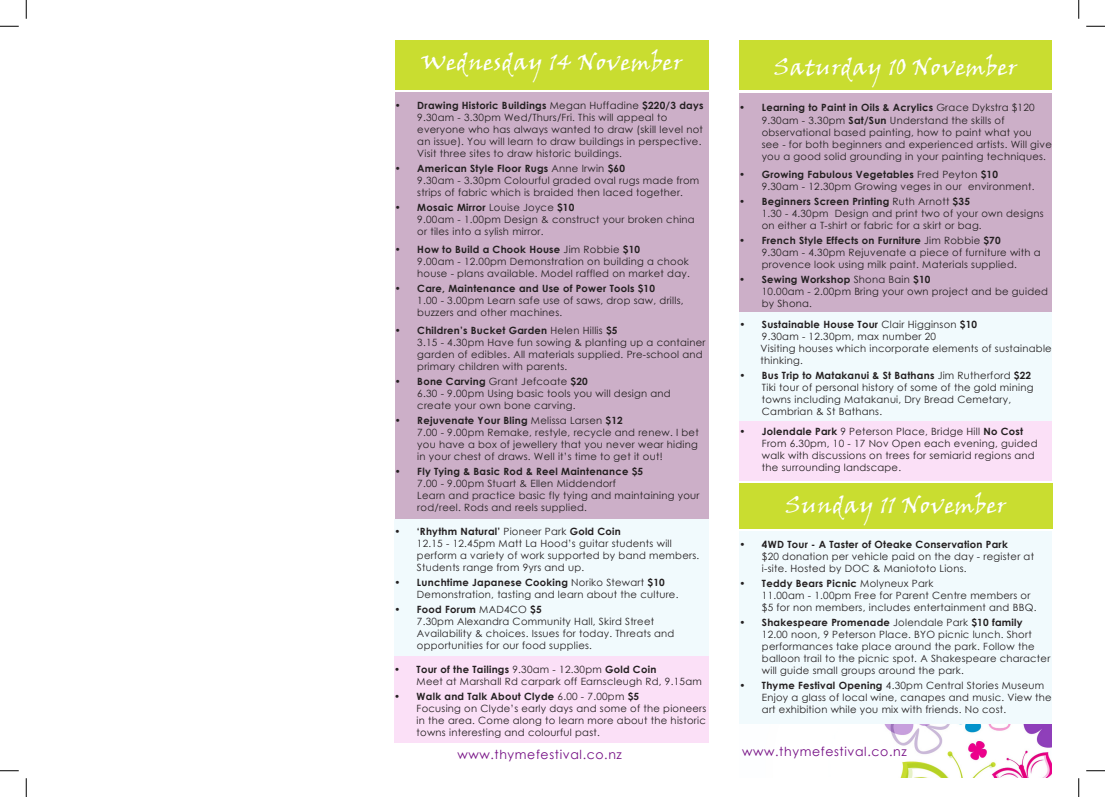
<style>
.page{position:relative;width:1105px;height:797px;background:#fff}
.page>*{position:absolute;margin:0;border:0;box-sizing:border-box;transform-origin:0 0}
.t1{font:22.5px "Viner Hand ITC";letter-spacing:.025em;color:#fff}
.t2{font:12.5px "Century Gothic";letter-spacing:.05em;color:#750e84}
.t3{font:10px/12px "Century Gothic";letter-spacing:.025em;color:#231f20}
.s1{font-weight:700}
</style>
<div class="page">
<img style="left:884px;top:724px;width:167px;height:53px">
<div style="left:739px;top:93px;width:313px;height:218px;background:#ccafc8"></div>
<div style="left:739px;top:483px;width:313px;height:45px;background:#c9dd30"></div>
<div style="left:739px;top:421px;width:313px;height:59px;background:#fbe0f7"></div>
<div style="left:739px;top:312px;width:313px;height:108px;background:#f1fafd"></div>
<div style="left:394px;top:656px;width:315px;height:87px;background:#fbe0f7"></div>
<div style="left:395px;top:92px;width:313px;height:427px;background:#ccafc8"></div>
<div style="left:394px;top:519px;width:315px;height:137px;background:#f1fafd"></div>
<div style="left:739px;top:532px;width:313px;height:192px;background:#f1fafd"></div>
<div style="left:739px;top:40px;width:313px;height:50px;background:#c9dd30"></div>
<div style="left:395px;top:40px;width:313px;height:50px;background:#c9dd30"></div>
<svg style="left:0;top:25px;width:19px;height:2px"></svg>
<svg style="left:1086px;top:25px;width:19px;height:2px"></svg>
<svg style="left:0;top:770px;width:19px;height:1px"></svg>
<svg style="left:1086px;top:770px;width:19px;height:1px"></svg>
<svg style="left:25px;top:0;width:2px;height:19px"></svg>
<svg style="left:25px;top:778px;width:2px;height:19px"></svg>
<svg style="left:1078px;top:0;width:1px;height:19px"></svg>
<svg style="left:1078px;top:778px;width:1px;height:19px"></svg>
<p class="t1" style="left:421px;top:48px;width:263px">Wednesday 14 November</p>
<p class="t1" style="left:774px;top:53px;width:244px">Saturday 10 November</p>
<p class="t3" style="left:417px;top:99px;width:288px;text-indent:-22px"><span class="s1">• Drawing Historic Buildings</span> Megan Huffadine <span class="s1">$220/3 days </span>9.30am - 3.30pm Wed/Thurs/Fri. This will appeal to everyone who has always wanted to draw (skill level not an issue). You will learn to draw buildings in perspective.<br>Visit three sites to draw historic buildings.</p>
<p class="t3" style="left:417px;top:162px;width:284px;text-indent:-22px"><span class="s1">• American Style Floor Rugs</span> Anne Irwin <span class="s1">$60<br></span>9.30am - 3.30pm Colourful graded oval rugs made from strips of fabric which is braided then laced together.</p>
<p class="t3" style="left:417px;top:201px;width:279px;text-indent:-22px"><span class="s1">• Mosaic Mirror</span> Louise Joyce <span class="s1">$10<br></span>9.00am - 1.00pm Design &amp; construct your broken china or tiles into a sylish mirror.</p>
<p class="t3" style="left:417px;top:243px;width:274px;text-indent:-22px"><span class="s1">• How to Build a Chook House</span> Jim Robbie <span class="s1">$10<br></span>9.00am - 12.00pm Demonstration on building a chook house - plans available. Model raffled on market day.</p>
<p class="t3" style="left:417px;top:282px;width:268px;text-indent:-22px"><span class="s1">• Care, Maintenance and Use of Power Tools $10<br></span>1.00 - 3.00pm Learn safe use of saws, drop saw, drills, buzzers and other machines.</p>
<p class="t3" style="left:417px;top:324px;width:290px;text-indent:-22px"><span class="s1">• Children’s Bucket Garden</span> Helen Hillis <span class="s1">$5<br></span>3.15 - 4.30pm Have fun sowing &amp; planting up a container garden of edibles. All materials supplied. Pre-school and primary children with parents.</p>
<p class="t3" style="left:417px;top:375px;width:255px;text-indent:-22px"><span class="s1">• Bone Carving</span> Grant Jefcoate <span class="s1">$20<br></span>6.30 - 9.00pm Using basic tools you will design and create your own bone carving.</p>
<p class="t3" style="left:417px;top:414px;width:283px;text-indent:-22px"><span class="s1">• Rejuvenate Your Bling</span> Melissa Larsen <span class="s1">$12<br></span>7.00 - 9.00pm Remake, restyle, recycle and renew. I bet you have a box of jewellery that you never wear hiding in your chest of draws. Well it’s time to get it out!</p>
<p class="t3" style="left:417px;top:465px;width:284px;text-indent:-22px"><span class="s1">• Fly Tying &amp; Basic Rod &amp; Reel Maintenance $5<br></span>7.00 - 9.00pm Stuart &amp; Ellen Middendorf<br>Learn and practice basic fly tying and maintaining your rod/reel. Rods and reels supplied.</p>
<p class="t3" style="left:417px;top:525px;width:284px;text-indent:-22px"><span class="s1">• ‘Rhythm Natural’</span> Pioneer Park <span class="s1">Gold Coin<br></span>12.15 - 12.45pm Matt La Hood’s guitar students will perform a variety of work supported by band members.<br>Students range from 9yrs and up.</p>
<p class="t3" style="left:417px;top:576px;width:263px;text-indent:-22px"><span class="s1">• Lunchtime Japanese Cooking</span> Noriko Stewart <span class="s1">$10<br></span>Demonstration, tasting and learn about the culture.</p>
<p class="t3" style="left:417px;top:603px;width:259px;text-indent:-22px"><span class="s1">• Food Forum</span> MAD4CO <span class="s1">$5<br></span>7.30pm Alexandra Community Hall, Skird Street Availability &amp; choices. Issues for today. Threats and opportunities for our food supplies.</p>
<p class="t3" style="left:417px;top:663px;width:287px;text-indent:-22px"><span class="s1">• Tour of the Tailings</span> 9.30am - 12.30pm <span class="s1">Gold Coin<br></span>Meet at Marshall Rd carpark off Earnscleugh Rd, 9.15am</p>
<p class="t3" style="left:417px;top:690px;width:291px;text-indent:-23px"><span class="s1">• Walk and Talk About Clyde</span> 6.00 - 7.00pm <span class="s1">$5<br></span>Focusing on Clyde’s early days and some of the pioneers in the area. Come along to learn more about the historic towns interesting and colourful past.</p>
<p class="t3" style="left:762px;top:102px;width:292px;text-indent:-22px"><span class="s1">• Learning to Paint in Oils &amp; Acrylics</span> Grace Dykstra $120<br>9.30am - 3.30pm <span class="s1">Sat/Sun</span> Understand the skills of observational based painting, how to paint what you<br>see - for both beginners and experienced artists. Will give you a good solid grounding in your painting techniques.</p>
<p class="t3" style="left:762px;top:168px;width:274px;text-indent:-23px"><span class="s1">• Growing Fabulous Vegetables</span> Fred Peyton <span class="s1">$10<br></span>9.30am - 12.30pm Growing veges in our environment.</p>
<p class="t3" style="left:762px;top:195px;width:283px;text-indent:-22px"><span class="s1">• Beginners Screen Printing</span> Ruth Arnott <span class="s1">$35<br></span>1.30 - 4.30pm Design and print two of your own designs on either a T-shirt or fabric for a skirt or bag.</p>
<p class="t3" style="left:762px;top:234px;width:280px;text-indent:-22px"><span class="s1">• French Style Effects on Furniture</span> Jim Robbie <span class="s1">$70<br></span>9.30am - 4.30pm Rejuvenate a piece of furniture with a provence look using milk paint. Materials supplied.</p>
<p class="t3" style="left:762px;top:273px;width:288px;text-indent:-22px"><span class="s1">• Sewing Workshop</span> Shona Bain <span class="s1">$10<br></span>10.00am - 2.00pm Bring your own project and be guided by Shona.</p>
<p class="t3" style="left:760px;top:318px;width:293px;text-indent:-21px"><span class="s1">• Sustainable House Tour</span> Clair Higginson <span class="s1">$10<br></span>9.30am - 12.30pm, max number 20<br>Visiting houses which incorporate elements of sustainable thinking.</p>
<p class="t3" style="left:762px;top:369px;width:273px;text-indent:-23px"><span class="s1">• Bus Trip to Matakanui &amp; St Bathans</span> Jim Rutherford <span class="s1">$22<br></span>Tiki tour of personal history of some of the gold mining towns including Matakanui, Dry Bread Cemetary, Cambrian &amp; St Bathans.</p>
<p class="t3" style="left:762px;top:425px;width:277px;text-indent:-22px"><span class="s1">• Jolendale Park</span> 9 Peterson Place, Bridge Hill <span class="s1">No Cost </span>From 6.30pm, 10 - 17 Nov Open each evening, guided walk with discussions on trees for semiarid regions and the surrounding landscape.</p>
<p class="t1" style="left:785px;top:491px;width:222px">Sunday 11 November</p>
<p class="t3" style="left:762px;top:538px;width:274px;text-indent:-22px"><span class="s1">• 4WD Tour - A Taster of Oteake Conservation Park<br></span>$20 donation per vehicle paid on the day - register at i-site. Hosted by DOC &amp; Maniototo Lions.</p>
<p class="t3" style="left:762px;top:577px;width:276px;text-indent:-22px"><span class="s1">• Teddy Bears Picnic</span> Molyneux Park<br>11.00am - 1.00pm Free for Parent Centre members or $5 for non members, includes entertainment and BBQ.</p>
<p class="t3" style="left:762px;top:616px;width:290px;text-indent:-22px"><span class="s1">• Shakespeare Promenade</span> Jolendale Park <span class="s1">$10 family </span>12.00 noon, 9 Peterson Place. BYO picnic lunch. Short performances take place around the park. Follow the balloon trail to the picnic spot. A Shakespeare character will guide small groups around the park.</p>
<p class="t3" style="left:762px;top:679px;width:291px;text-indent:-22px"><span class="s1">• Thyme Festival Opening</span> 4.30pm Central Stories Museum<br>Enjoy a glass of local wine, canapes and music. View the art exhibition while you mix with friends. No cost.</p>
<p class="t2" style="left:457px;top:745px;width:166px">www.thymefestival.co.nz</p>
<p class="t2" style="left:742px;top:742px;width:166px">www.thymefestival.co.nz</p>
</div>
